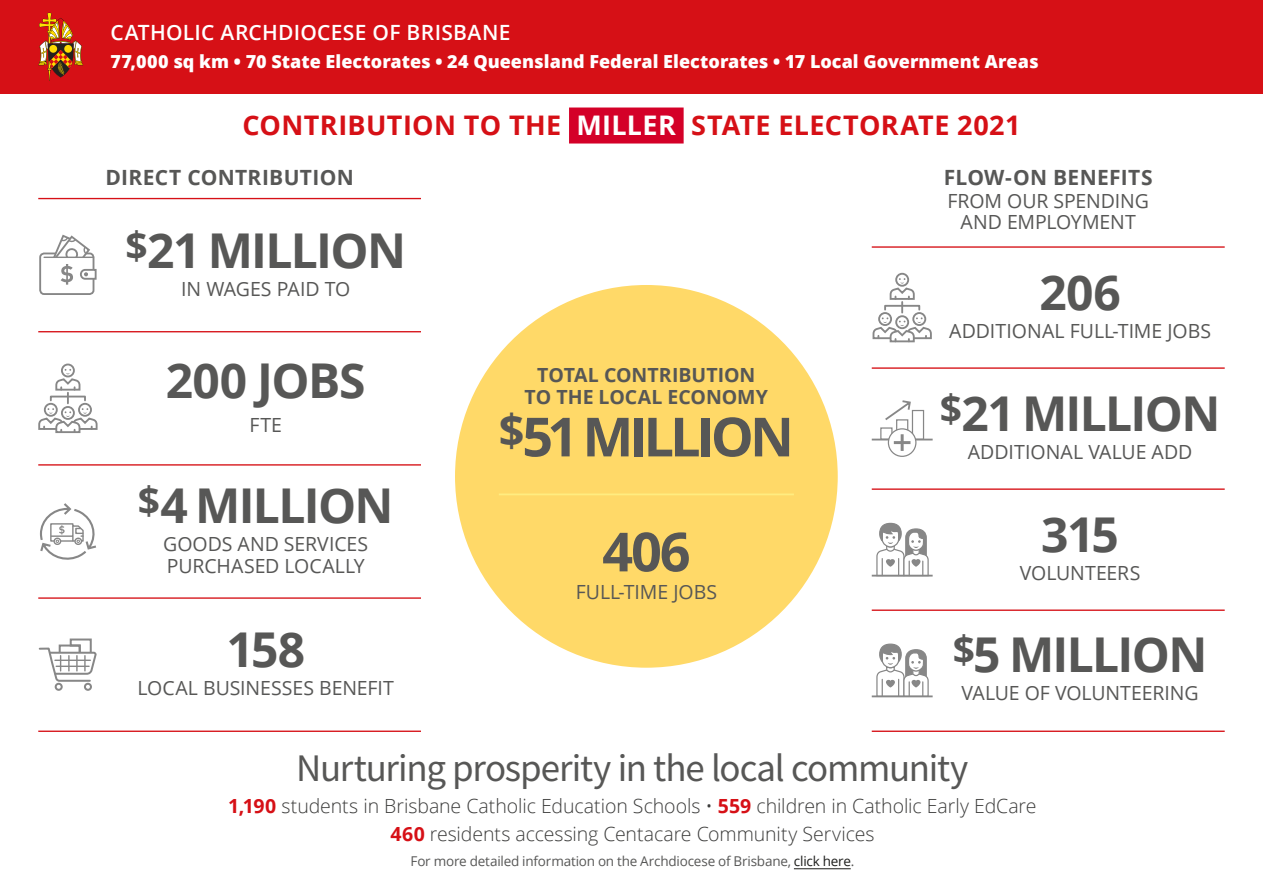
<style>
.page{position:relative;width:1263px;height:893px;background:#fff}
.page>*{position:absolute;margin:0;border:0;box-sizing:border-box;transform-origin:0 0}
.t1{font:700 54px "Open Sans";letter-spacing:-.07em;color:#575756}
.t2{font:700 48px "Open Sans";letter-spacing:-.035em;color:#575756}
.t3{font:39px "Source Sans Variable";letter-spacing:-.03em;color:#575756}
.t4{font:700 27px "Open Sans";letter-spacing:.01em;color:#d61016}
.t5{font:700 21px "Open Sans";letter-spacing:.015em;color:#575756}
.t6{font:600 21px "Open Sans";letter-spacing:.015em;color:#fff}
.t7{font:19.5px/21.8px "Open Sans";letter-spacing:-.005em;color:#575756;text-align:center}
.t8{font:300 19.5px/28px "Open Sans";letter-spacing:-.005em;color:#3c3c3b;text-align:center}
.t9{font:700 19.5px/21.8px "Open Sans";color:#575756;text-align:center}
.t10{font:800 18px "Open Sans";color:#fff}
.t11{font:13.5px "Open Sans";letter-spacing:-.015em;color:#575756}
.s1{color:#fff}
.s2{font-weight:700;color:#d61016}
.s3{color:#1d1d1b}
</style>
<div class="page">
<div style="left:455px;top:285px;width:383px;height:383px;background:#ffd968;border-radius:50%"></div>
<hr style="left:499px;top:493px;width:295px;height:2px;background:#ffec80">
<hr style="left:38px;top:331px;width:383px;height:1px;background:#d61016">
<hr style="left:38px;top:464px;width:383px;height:2px;background:#d61016">
<hr style="left:38px;top:597px;width:383px;height:2px;background:#d61016">
<hr style="left:38px;top:731px;width:383px;height:1px;background:#d61016">
<hr style="left:38px;top:198px;width:383px;height:1px;background:#d61016">
<hr style="left:872px;top:367px;width:353px;height:2px;background:#d61016">
<hr style="left:872px;top:488px;width:353px;height:2px;background:#d61016">
<hr style="left:872px;top:609px;width:353px;height:2px;background:#d61016">
<hr style="left:872px;top:731px;width:353px;height:1px;background:#d61016">
<hr style="left:872px;top:246px;width:353px;height:2px;background:#d61016">
<div style="left:61px;top:364px;width:14px;height:13px;border:2px solid #878787;border-radius:50%"></div>
<svg style="left:38px;top:369px;width:60px;height:64px"></svg>
<div style="left:39px;top:253px;width:55px;height:42px;border:2px solid #878787;border-radius:4px"></div>
<svg style="left:80px;top:268px;width:17px;height:13px"></svg>
<svg style="left:61px;top:264px;width:12px;height:21px"></svg>
<svg style="left:50px;top:234px;width:41px;height:23px"></svg>
<hr style="left:44px;top:257px;width:49px;height:1px;background:#878787">
<svg style="left:40px;top:503px;width:56px;height:57px"></svg>
<div style="left:895px;top:273px;width:14px;height:14px;border:2px solid #878787;border-radius:50%"></div>
<svg style="left:872px;top:278px;width:60px;height:65px"></svg>
<svg style="left:876px;top:522px;width:53px;height:53px"></svg>
<hr style="left:872px;top:575px;width:61px;height:2px;background:#878787">
<div style="left:888px;top:428px;width:28px;height:29px;border:1px solid #878787;border-radius:50%"></div>
<svg style="left:871px;top:400px;width:62px;height:51px"></svg>
<svg style="left:38px;top:638px;width:59px;height:45px"></svg>
<hr style="left:56px;top:666px;width:33px;height:1px;background:#878787">
<hr style="left:55px;top:660px;width:35px;height:1px;background:#878787">
<div style="left:55px;top:683px;width:8px;height:8px;border:2px solid #878787;border-radius:50%"></div>
<div style="left:84px;top:683px;width:8px;height:8px;border:2px solid #878787;border-radius:50%"></div>
<svg style="left:876px;top:643px;width:53px;height:55px"></svg>
<hr style="left:872px;top:695px;width:61px;height:2px;background:#878787">
<div style="left:0;top:0;width:1263px;height:94px;background:#d61016"></div>
<svg style="left:38px;top:13px;width:45px;height:68px"></svg>
<div style="left:569px;top:108px;width:115px;height:36px;background:#d40028"></div>
<hr style="left:794px;top:868px;width:57px;height:1px;background:#1d1d1b">
<p class="t6" style="left:111px;top:18px;width:401px">CATHOLIC ARCHDIOCESE OF BRISBANE</p>
<p class="t10" style="left:111px;top:48px;width:929px">77,000 sq km • 70 State Electorates • 24 Queensland Federal Electorates • 17 Local Government Areas</p>
<h3 class="t4" style="left:242px;top:106px;width:779px">CONTRIBUTION TO THE <span class="s1">MILLER</span> STATE ELECTORATE 2021</h3>
<p class="t5" style="left:105px;top:163px;width:250px">DIRECT CONTRIBUTION</p>
<p class="t5" style="left:944px;top:163px;width:210px">FLOW-ON BENEFITS</p>
<p class="t7" style="left:947px;top:189px;width:203px">FROM OUR SPENDING<br>AND EMPLOYMENT</p>
<h2 class="t2" style="left:125px;top:217px;width:282px"><sup>$</sup>21 MILLION</h2>
<p class="t7" style="left:181px;top:277px;width:171px">IN WAGES PAID TO</p>
<h2 class="t2" style="left:1039px;top:259px;width:83px">206</h2>
<p class="t7" style="left:949px;top:320px;width:263px">ADDITIONAL FULL-TIME JOBS</p>
<h2 class="t2" style="left:166px;top:347px;width:201px">200 JOBS</h2>
<p class="t7" style="left:249px;top:413px;width:34px">FTE</p>
<h2 class="t2" style="left:138px;top:472px;width:257px"><sup>$</sup>4 MILLION</h2>
<p class="t7" style="left:163px;top:533px;width:207px;text-align:left">GOODS AND SERVICES<br>PURCHASED LOCALLY</p>
<h2 class="t2" style="left:226px;top:616px;width:80px">158</h2>
<p class="t7" style="left:138px;top:677px;width:258px">LOCAL BUSINESSES BENEFIT</p>
<p class="t9" style="left:525px;top:364px;width:245px">TOTAL CONTRIBUTION<br>TO THE LOCAL ECONOMY</p>
<h1 class="t1" style="left:499px;top:399px;width:297px"><sup>$</sup>51 MILLION</h1>
<h1 class="t1" style="left:602px;top:514px;width:90px">406</h1>
<p class="t7" style="left:576px;top:581px;width:143px">FULL-TIME JOBS</p>
<h2 class="t2" style="left:940px;top:380px;width:282px"><sup>$</sup>21 MILLION</h2>
<p class="t7" style="left:968px;top:441px;width:226px">ADDITIONAL VALUE ADD</p>
<h2 class="t2" style="left:1041px;top:501px;width:79px">315</h2>
<p class="t7" style="left:1020px;top:562px;width:122px">VOLUNTEERS</p>
<h2 class="t2" style="left:953px;top:621px;width:256px"><sup>$</sup>5 MILLION</h2>
<p class="t7" style="left:961px;top:681px;width:239px">VALUE OF VOLUNTEERING</p>
<h3 class="t3" style="left:296px;top:744px;width:674px">Nurturing prosperity in the local community</h3>
<p class="t8" style="left:228px;top:792px;width:810px"><span class="s2">1,190</span> students in Brisbane Catholic Education Schools • <span class="s2">559</span> children in Catholic Early EdCare<br><span class="s2">460</span> residents accessing Centacare Community Services</p>
<p class="t11" style="left:410px;top:851px;width:445px">For more detailed information on the Archdiocese of Brisbane, <span class="s3">click here</span>.</p>
</div>
